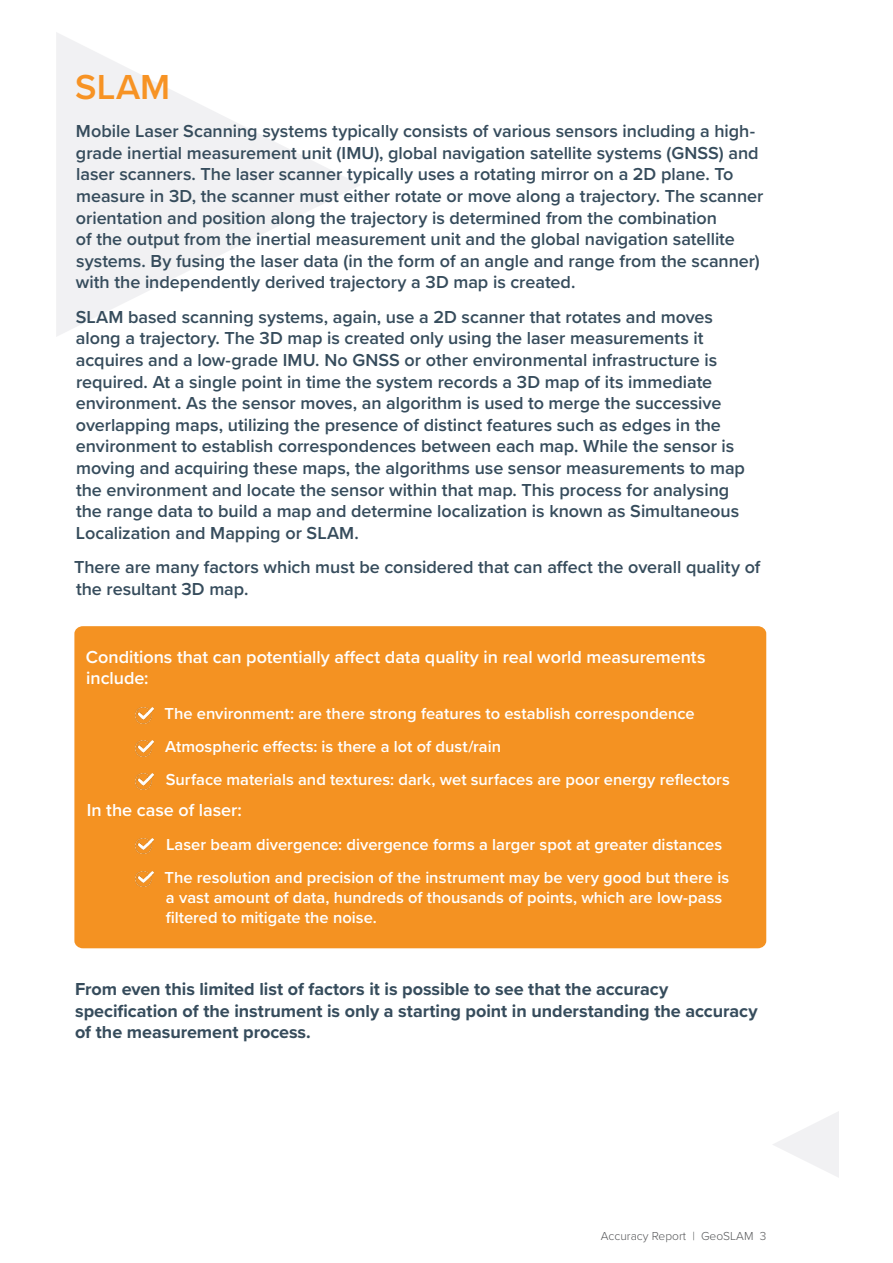
<style>
.page{position:relative;width:893px;height:1263px;background:#fff}
.page>*{position:absolute;margin:0;border:0;box-sizing:border-box;transform-origin:0 0}
.Content_header{font:600 36px "Proxima Nova";color:#f79324}
.t1{font:600 18px/21.6px "Proxima Nova";letter-spacing:-.005em;color:#364c5c}
.t2{font:700 18px/21.6px "Proxima Nova";letter-spacing:-.005em;color:#364c5c}
.t3{font:600 18px/21.6px "Proxima Nova";color:#fff}
.t4{font:600 16.5px/19.8px "Proxima Nova";color:#fff}
.Content_header-2{font:300 12px "Proxima Nova";color:#57585a}
</style>
<div class="page">
<svg style="left:56px;top:32px;width:304px;height:304px;fill:#f3f3f4"></svg>
<svg style="left:773px;top:1111px;width:66px;height:66px"></svg>
<div style="left:74px;top:626px;width:692px;height:322px;background:#f49222"></div>
<img style="left:136px;top:838px;width:17px;height:16px">
<img style="left:136px;top:707px;width:17px;height:16px">
<img style="left:136px;top:740px;width:17px;height:16px">
<img style="left:136px;top:773px;width:17px;height:16px">
<img style="left:136px;top:871px;width:17px;height:16px">
<p class="Content_header" style="left:75px;top:60px;width:97px">SLAM</p>
<p class="t1" style="left:76px;top:120px;width:689px">Mobile Laser Scanning systems typically consists of various sensors including a high&shy;grade inertial measurement unit (IMU), global navigation satellite systems (GNSS) and laser scanners. The laser scanner typically uses a rotating mirror on a 2D plane. To measure in 3D, the scanner must either rotate or move along a trajectory. The scanner orientation and position along the trajectory is determined from the combination<br>of the output from the inertial measurement unit and the global navigation satellite systems. By fusing the laser data (in the form of an angle and range from the scanner) with the independently derived trajectory a 3D map is created.</p>
<p class="t1" style="left:76px;top:305px;width:671px">SLAM based scanning systems, again, use a 2D scanner that rotates and moves along a trajectory. The 3D map is created only using the laser measurements it acquires and a low-grade IMU. No GNSS or other environmental infrastructure is required. At a single point in time the system records a 3D map of its immediate environment. As the sensor moves, an algorithm is used to merge the successive overlapping maps, utilizing the presence of distinct features such as edges in the environment to establish correspondences between each map. While the sensor is moving and acquiring these maps, the algorithms use sensor measurements to map the environment and locate the sensor within that map. This process for analysing the range data to build a map and determine localization is known as Simultaneous Localization and Mapping or SLAM.</p>
<p class="t1" style="left:74px;top:556px;width:688px">There are many factors which must be considered that can affect the overall quality of the resultant 3D map.</p>
<p class="t3" style="left:86px;top:645px;width:621px">Conditions that can potentially affect data quality in real world measurements include:</p>
<p class="t4" style="left:165px;top:703px;width:532px">The environment: are there strong features to establish correspondence</p>
<p class="t4" style="left:165px;top:736px;width:338px">Atmospheric effects: is there a lot of dust/rain</p>
<p class="t4" style="left:166px;top:769px;width:566px">Surface materials and textures: dark, wet surfaces are poor energy reflectors</p>
<p class="t3" style="left:87px;top:799px;width:157px">In the case of laser:</p>
<p class="t4" style="left:166px;top:834px;width:558px">Laser beam divergence: divergence forms a larger spot at greater distances</p>
<p class="t4" style="left:165px;top:867px;width:566px">The resolution and precision of the instrument may be very good but there is a vast amount of data, hundreds of thousands of points, which are low-pass filtered to mitigate the noise.</p>
<p class="t2" style="left:75px;top:978px;width:684px">From even this limited list of factors it is possible to see that the accuracy specification of the instrument is only a starting point in understanding the accuracy of the measurement process.</p>
<p class="Content_header-2" style="left:601px;top:1227px;width:167px">Accuracy Report | GeoSLAM 3</p>
</div>
